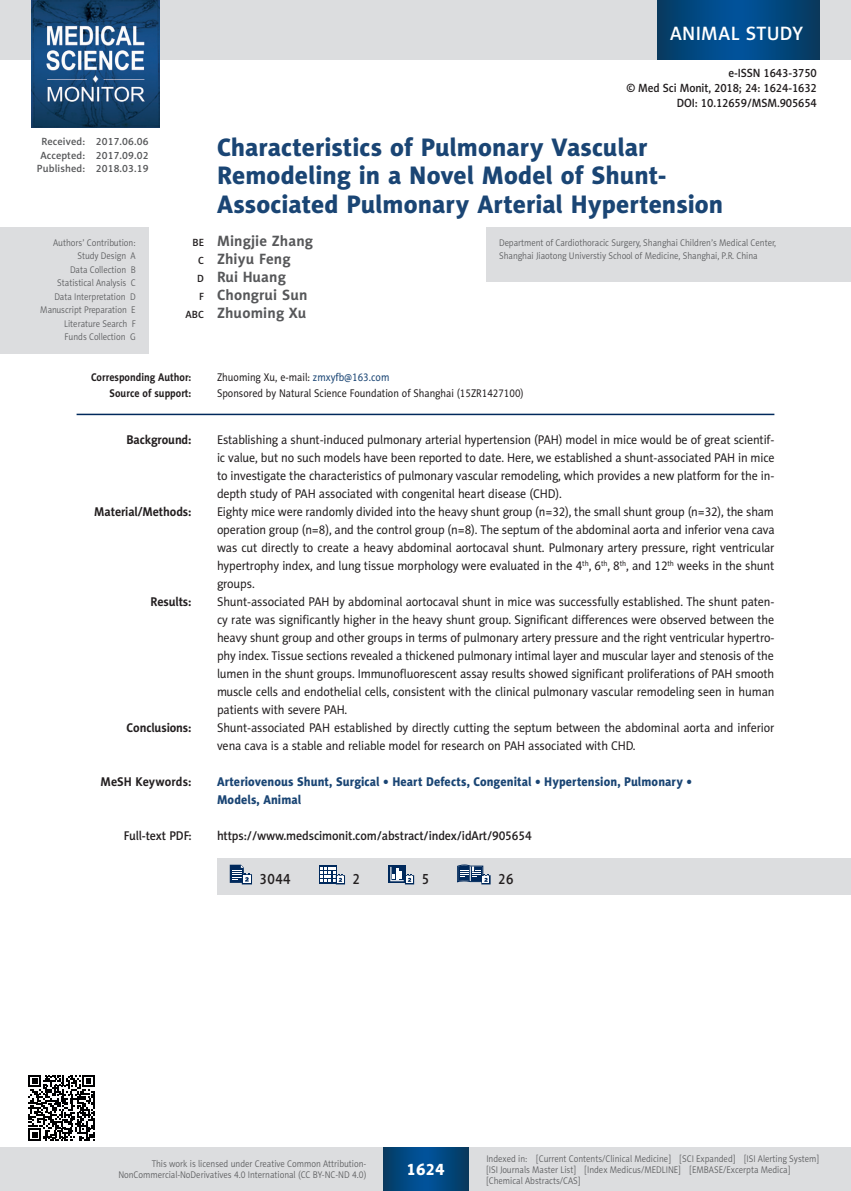
<style>
.page{position:relative;width:851px;height:1191px;background:#fff}
.page>*{position:absolute;margin:0;border:0;box-sizing:border-box;transform-origin:0 0}
.MSM_Tytul{font:25.5px/28.5px "Naomi Sans EFN Heavy";color:#1a4574}
.t1{font:19.5px "Naomi Sans EFN Medium";letter-spacing:.015em;color:#fff}
.t2{font:16.5px "Naomi Sans EFN Heavy";color:#fff}
.MSM_Autorzy{font:700 15px "Naomi Sans EFN";letter-spacing:.01em;color:#57585a}
.MSM_dane{font:15px "Naomi Sans EFN Medium";letter-spacing:.03em;color:#231f20;scale:.9 1}
.MSM_Summary_body{font:12.75px/18px "Naomi Sans EFN";letter-spacing:-.01em;color:#231f20;text-align:justify;scale:.95 1}
.MSM_keywords{font:12.75px/18px "Naomi Sans EFN Heavy";letter-spacing:.005em;color:#1a4574;scale:.95 1}
.MSM_full_text_pdf{font:12.75px "Naomi Sans EFN Medium";letter-spacing:-.01em;color:#231f20;scale:.95 1}
.MSM_Summary_body-2{font:700 12.75px "Naomi Sans EFN";letter-spacing:-.01em;color:#231f20;scale:.95 1}
.MSM_keywords-2{font:700 12.75px "Naomi Sans EFN";letter-spacing:.005em;color:#231f20;scale:.95 1}
.MSM_full_text_pdf-2{font:12px "Naomi Sans EFN Medium";letter-spacing:-.01em;color:#231f20;scale:.95 1}
.MSM_Support{font:11.25px "Naomi Sans EFN";color:#231f20;scale:.9 1}
.MSM_Adres{font:11.25px "Naomi Sans EFN";color:#231f20;scale:.9 1}
.MSM_Adres-2{font:700 11.25px "Naomi Sans EFN";color:#231f20;scale:.9 1}
.MSM_Support-2{font:700 11.25px "Naomi Sans EFN";color:#231f20;scale:.9 1}
.t3{font:10.5px "Naomi Sans EFN Medium";letter-spacing:.01em;color:#57585a}
.MSM_Afiliacja{font:9.75px/11.2px "Naomi Sans EFN Light";color:#57585a;scale:.9 1}
.MSM_pagina_sygnatura{font:9.75px/11.2px "Naomi Sans EFN Light";color:#57585a;text-align:right;scale:.9 1}
.s1{font-family:"Naomi Sans EFN Medium";font-weight:400;font-size:10.5px;color:#231f20}
.s2{color:#1a4574}
</style>
<div class="page">
<div style="left:217px;top:858px;width:633px;height:36px;background:#dcdddf"></div>
<svg style="left:230px;top:864px;width:22px;height:20px"></svg>
<div style="left:319px;top:865px;width:17px;height:18px;background:#00295c"></div>
<svg style="left:320px;top:866px;width:25px;height:18px"></svg>
<div style="left:388px;top:865px;width:18px;height:18px;background:#00295c"></div>
<svg style="left:390px;top:867px;width:24px;height:17px"></svg>
<svg style="left:457px;top:864px;width:33px;height:20px"></svg>
<hr style="left:77px;top:414px;width:697px;height:1px;background:#00295c">
<div style="left:0;top:228px;width:148px;height:126px;background:#dcdddf"></div>
<div style="left:486px;top:228px;width:364px;height:54px;background:#dcdddf"></div>
<svg style="left:28px;top:1075px;width:67px;height:66px"></svg>
<hr style="left:850px;top:0;width:1px;height:60px;background:#dcdddf">
<div style="left:0;top:1148px;width:850px;height:43px;background:#dcdddf"></div>
<svg style="left:383px;top:1147px;width:85px;height:43px;background:#02477e"></svg>
<div style="left:0;top:0;width:850px;height:60px;background:#dcdddf"></div>
<img style="left:32px;top:0;width:127px;height:128px">
<svg style="left:657px;top:0;width:162px;height:60px;background:#02477e"></svg>
<h2 class="t1" style="left:670px;top:22px;width:134px">ANIMAL STUDY</h2>
<p class="t3" style="left:41px;top:136px;width:109px">Received: 2017.06.06</p>
<p class="t3" style="left:40px;top:149px;width:110px">Accepted: 2017.09.02</p>
<p class="t3" style="left:37px;top:163px;width:113px">Published: 2018.03.19</p>
<p class="MSM_Afiliacja" style="left:53px;top:237px;width:93px">Authors’ Contribution:</p>
<p class="MSM_Afiliacja" style="left:77px;top:250px;width:66px">Study Design A</p>
<p class="MSM_Afiliacja" style="left:70px;top:264px;width:74px">Data Collection B</p>
<p class="MSM_Afiliacja" style="left:57px;top:277px;width:89px">Statistical Analysis C</p>
<p class="MSM_Afiliacja" style="left:54px;top:291px;width:92px">Data Interpretation D</p>
<p class="MSM_Afiliacja" style="left:40px;top:304px;width:107px">Manuscript Preparation E</p>
<p class="MSM_Afiliacja" style="left:64px;top:318px;width:81px">Literature Search F</p>
<p class="MSM_Afiliacja" style="left:65px;top:331px;width:80px">Funds Collection G</p>
<p class="MSM_full_text_pdf-2" style="left:728px;top:66px;width:95px">e-ISSN 1643-3750</p>
<p class="MSM_full_text_pdf-2" style="left:626px;top:81px;width:202px">© Med Sci Monit, 2018; 24: 1624-1632</p>
<p class="MSM_full_text_pdf-2" style="left:676px;top:96px;width:149px">DOI: 10.12659/MSM.905654</p>
<p class="MSM_Tytul" style="left:217px;top:132px;width:507px">Characteristics of Pulmonary Vascular<br>Remodeling in a Novel Model of Shunt-<br>Associated Pulmonary Arterial Hypertension</p>
<p class="MSM_Autorzy" style="left:192px;top:232px;width:122px"><span class="s1">BE</span> Mingjie Zhang</p>
<p class="MSM_Autorzy" style="left:198px;top:250px;width:94px"><span class="s1">C</span> Zhiyu Feng</p>
<p class="MSM_Autorzy" style="left:197px;top:268px;width:90px"><span class="s1">D</span> Rui Huang</p>
<p class="MSM_Autorzy" style="left:199px;top:286px;width:110px"><span class="s1">F</span> Chongrui Sun</p>
<p class="MSM_Autorzy" style="left:185px;top:304px;width:122px"><span class="s1">ABC</span> Zhuoming Xu</p>
<p class="MSM_Afiliacja" style="left:499px;top:236px;width:309px;line-height:13.5px">Department of Cardiothoracic Surgery, Shanghai Children’s Medical Center,<br>Shanghai Jiaotong Universtiy School of Medicine, Shanghai, P.R. China</p>
<p class="MSM_Adres-2" style="left:91px;top:370px;width:113px">Corresponding Author:</p>
<p class="MSM_Adres" style="left:217px;top:370px;width:193px">Zhuoming Xu, e-mail: <span class="s2">zmxyfb@163.com</span></p>
<p class="MSM_Support-2" style="left:110px;top:386px;width:92px">Source of support:</p>
<p class="MSM_Support" style="left:217px;top:386px;width:342px">Sponsored by Natural Science Foundation of Shanghai (15ZR1427100)</p>
<p class="MSM_Summary_body-2" style="left:126px;top:432px;width:70px">Background:</p>
<p class="MSM_Summary_body" style="left:217px;top:431px;width:588px">Establishing a shunt-induced pulmonary arterial hypertension (PAH) model in mice would be of great scientif&shy;ic value, but no such models have been reported to date. Here, we established a shunt-associated PAH in mice to investigate the characteristics of pulmonary vascular remodeling, which provides a new platform for the in&shy;depth study of PAH associated with congenital heart disease (CHD).</p>
<p class="MSM_Summary_body-2" style="left:94px;top:504px;width:104px">Material/Methods:</p>
<p class="MSM_Summary_body" style="left:217px;top:503px;width:588px">Eighty mice were randomly divided into the heavy shunt group (n=32), the small shunt group (n=32), the sham operation group (n=8), and the control group (n=8). The septum of the abdominal aorta and inferior vena cava was cut directly to create a heavy abdominal aortocaval shunt. Pulmonary artery pressure, right ventricular hypertrophy index, and lung tissue morphology were evaluated in the 4<sup>th</sup>, 6<sup>th</sup>, 8<sup>th</sup>, and 12<sup>th</sup> weeks in the shunt groups.</p>
<p class="MSM_Summary_body-2" style="left:150px;top:594px;width:45px">Results:</p>
<p class="MSM_Summary_body" style="left:217px;top:593px;width:588px">Shunt-associated PAH by abdominal aortocaval shunt in mice was successfully established. The shunt paten&shy;cy rate was significantly higher in the heavy shunt group. Significant differences were observed between the heavy shunt group and other groups in terms of pulmonary artery pressure and the right ventricular hypertro&shy;phy index. Tissue sections revealed a thickened pulmonary intimal layer and muscular layer and stenosis of the lumen in the shunt groups. Immunofluorescent assay results showed significant proliferations of PAH smooth muscle cells and endothelial cells, consistent with the clinical pulmonary vascular remodeling seen in human patients with severe PAH.</p>
<p class="MSM_Summary_body-2" style="left:127px;top:720px;width:70px">Conclusions:</p>
<p class="MSM_Summary_body" style="left:217px;top:719px;width:588px">Shunt-associated PAH established by directly cutting the septum between the abdominal aorta and inferior vena cava is a stable and reliable model for research on PAH associated with CHD.</p>
<p class="MSM_keywords-2" style="left:100px;top:774px;width:97px">MeSH Keywords:</p>
<p class="MSM_keywords" style="left:217px;top:772px;width:501px">Arteriovenous Shunt, Surgical • Heart Defects, Congenital • Hypertension, Pulmonary •<br>Models, Animal</p>
<p class="MSM_full_text_pdf" style="left:124px;top:828px;width:73px">Full-text PDF:</p>
<p class="MSM_full_text_pdf" style="left:217px;top:828px;width:333px">https://www.medscimonit.com/abstract/index/idArt/905654</p>
<p class="MSM_dane" style="left:259px;top:870px;width:36px">3044</p>
<p class="MSM_dane" style="left:352px;top:870px;width:10px">2</p>
<p class="MSM_dane" style="left:421px;top:870px;width:10px">5</p>
<p class="MSM_dane" style="left:498px;top:870px;width:19px">26</p>
<p class="MSM_pagina_sygnatura" style="left:118px;top:1158px;width:277px">This work is licensed under Creative Common Attribution-<br>NonCommercial-NoDerivatives 4.0 International (CC BY-NC-ND 4.0)</p>
<p class="t2" style="left:406px;top:1159px;width:40px">1624</p>
<p class="MSM_Afiliacja" style="left:486px;top:1152px;width:371px">Indexed in: [Current Contents/Clinical Medicine] [SCI Expanded] [ISI Alerting System] [ISI Journals Master List] [Index Medicus/MEDLINE] [EMBASE/Excerpta Medica] [Chemical Abstracts/CAS]</p>
</div>
